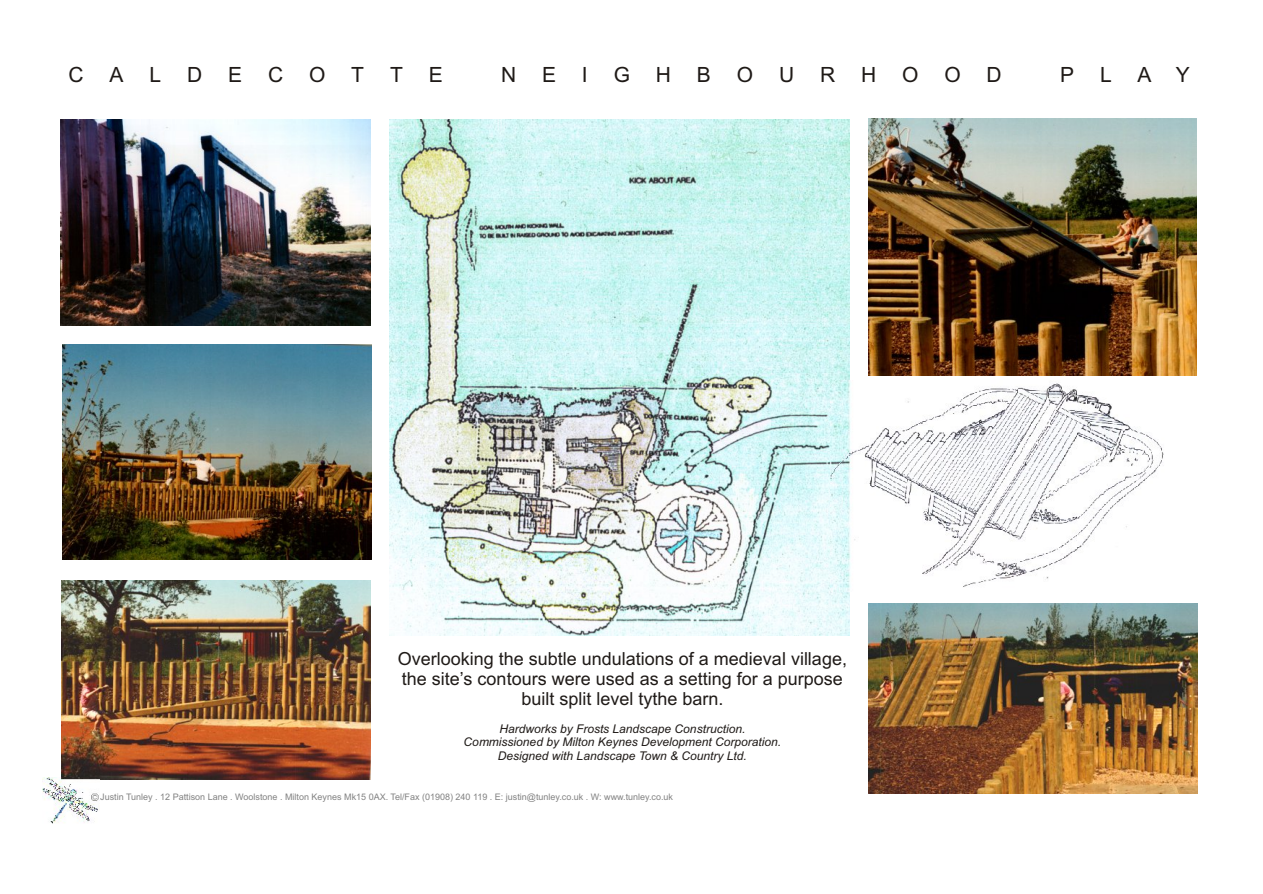
<style>
.page{position:relative;width:1263px;height:894px;background:#fff}
.page>*{position:absolute;margin:0;border:0;box-sizing:border-box;transform-origin:0 0}
.t1{font:21px "Arial";letter-spacing:1.23em;color:#1f1a17}
.t2{font:18px/20.1px "Arial";color:#1f1a17;text-align:center}
.t3{font:italic 12px/13.4px "Arial";color:#1f1a17;text-align:center}
.t4{font:9px "Arial";color:#828282}
</style>
<div class="page">
<img style="left:390px;top:119px;width:459px;height:517px">
<img style="left:868px;top:604px;width:329px;height:189px">
<img style="left:831px;top:380px;width:333px;height:211px">
<img style="left:62px;top:345px;width:309px;height:214px">
<img style="left:61px;top:119px;width:310px;height:207px">
<img style="left:61px;top:581px;width:310px;height:198px">
<img style="left:869px;top:118px;width:327px;height:257px">
<img style="left:43px;top:777px;width:56px;height:47px">
<h1 class="t1" style="left:69px;top:66px;width:376px">CALDECOTTE</h1>
<h1 class="t1" style="left:501px;top:66px;width:502px">NEIGHBOURHOOD</h1>
<h1 class="t1" style="left:1060px;top:66px;width:131px">PLAY</h1>
<h2 class="t2" style="left:398px;top:650px;width:451px">Overlooking the subtle undulations of a medieval village, the site’s contours were used as a setting for a purpose built split level tythe barn.</h2>
<p class="t3" style="left:464px;top:723px;width:319px">Hardworks by Frosts Landscape Construction.<br>Commissioned by Milton Keynes Development Corporation.<br>Designed with Landscape Town &amp; Country Ltd.</p>
<p class="t4" style="left:91px;top:794px;width:584px">© Justin Tunley . 12 Pattison Lane . Woolstone . Milton Keynes Mk15 0AX. Tel/Fax (01908) 240 119 . E: justin@tunley.co.uk . W: www.tunley.co.uk</p>
</div>
